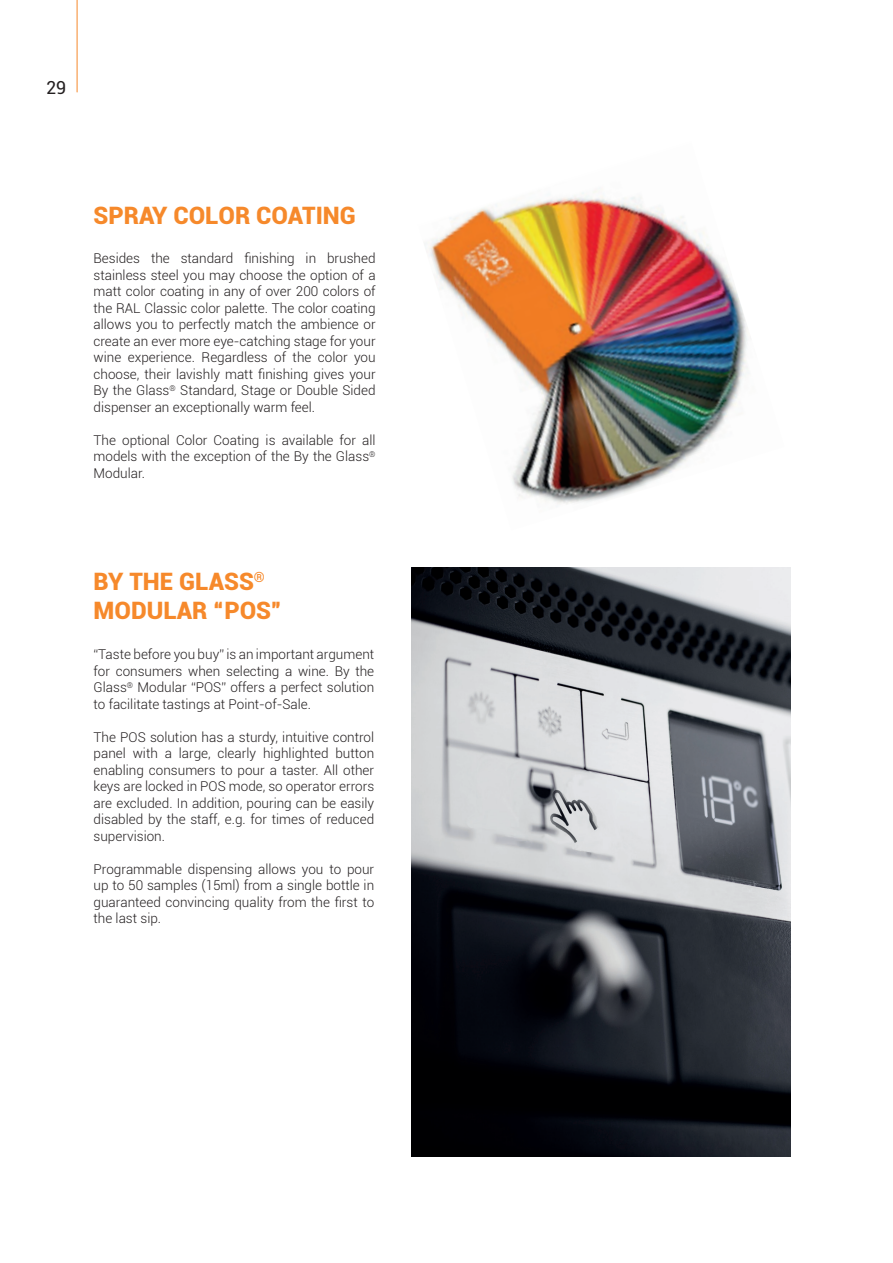
<style>
.page{position:relative;width:893px;height:1263px;background:#fff}
.page>*{position:absolute;margin:0;border:0;box-sizing:border-box;transform-origin:0 0}
.t1{font:900 24px/28.8px "Roboto";color:#f6892b}
.t2{font:18px "Roboto";color:#231f20}
.t3{font:300 13.5px/16.5px "Roboto";color:#231f20;text-align:justify}
</style>
<div class="page">
<img style="left:424px;top:190px;width:324px;height:314px">
<img style="left:412px;top:568px;width:378px;height:589px">
<hr style="left:77px;top:0;width:1px;height:92px;background:#f6892b">
<h2 class="t2" style="left:46px;top:75px;width:22px">29</h2>
<h1 class="t1" style="left:94px;top:200px;width:264px">SPRAY COLOR COATING</h1>
<p class="t3" style="left:94px;top:250px;width:284px">Besides the standard finishing in brushed stainless steel you may choose the option of a matt color coating in any of over 200 colors of the RAL Classic color palette. The color coating allows you to perfectly match the ambience or create an ever more eye-catching stage for your wine experience. Regardless of the color you choose, their lavishly matt finishing gives your By the Glass<sup>®</sup> Standard, Stage or Double Sided dispenser an exceptionally warm feel.</p>
<p class="t3" style="left:94px;top:431px;width:284px">The optional Color Coating is available for all models with the exception of the By the Glass<sup>® </sup>Modular.</p>
<h1 class="t1" style="left:94px;top:566px;width:190px">BY THE GLASS<sup>®<br></sup>MODULAR “POS”</h1>
<p class="t3" style="left:94px;top:646px;width:282px">“Taste before you buy” is an important argument for consumers when selecting a wine. By the Glass<sup>®</sup> Modular “POS” offers a perfect solution to facilitate tastings at Point-of-Sale.</p>
<p class="t3" style="left:94px;top:728px;width:282px">The POS solution has a sturdy, intuitive control panel with a large, clearly highlighted button enabling consumers to pour a taster. All other keys are locked in POS mode, so operator errors are excluded. In addition, pouring can be easily disabled by the staff, e.g. for times of reduced supervision.</p>
<p class="t3" style="left:94px;top:860px;width:282px">Programmable dispensing allows you to pour up to 50 samples (15ml) from a single bottle in guaranteed convincing quality from the first to the last sip.</p>
</div>
